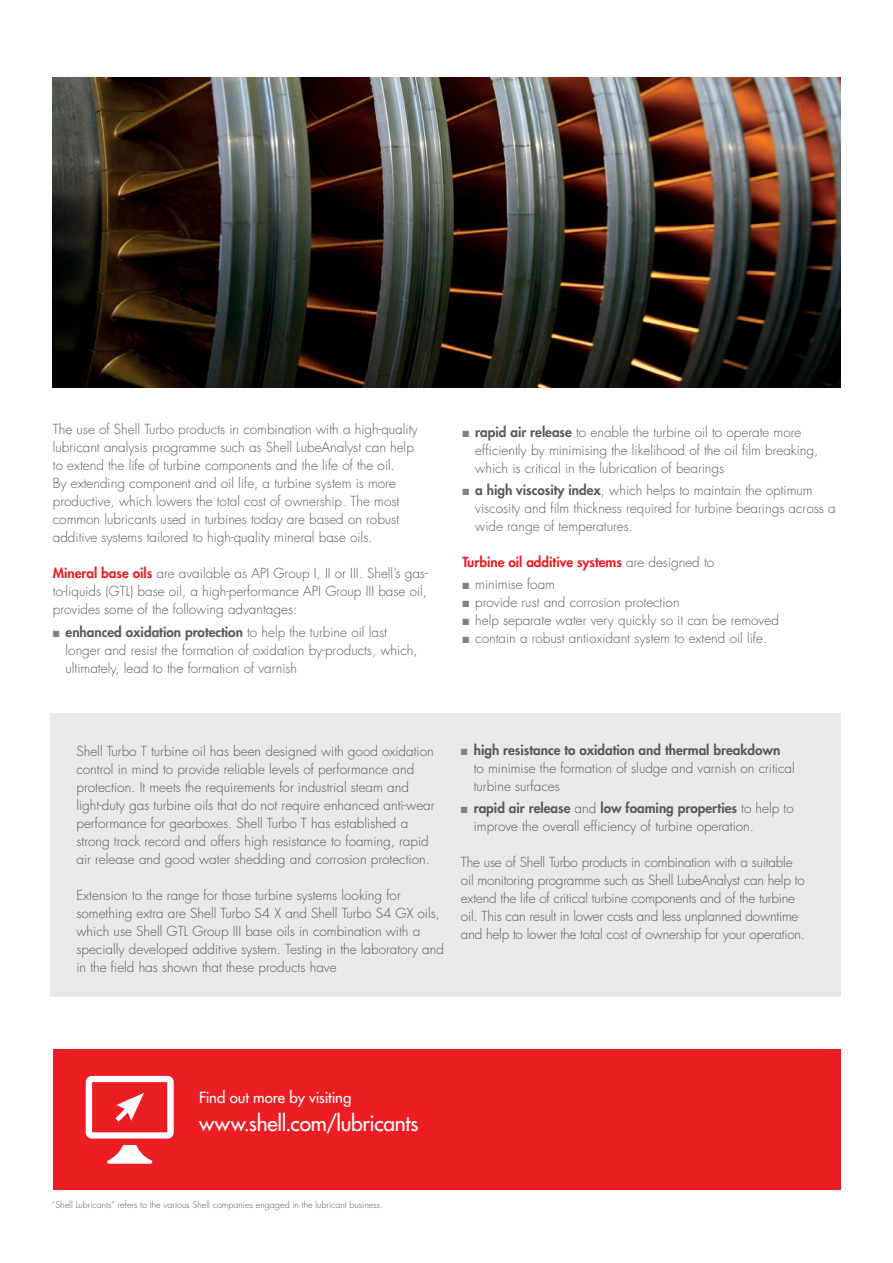
<style>
.page{position:relative;width:893px;height:1263px;background:#fff}
.page>*{position:absolute;margin:0;border:0;box-sizing:border-box;transform-origin:0 0}
.t1{font:500 21px "Futura Std";letter-spacing:-.01em;color:#fff}
.t2{font:500 15px "Futura Std";letter-spacing:-.01em;color:#fff}
.t3{font:300 13.5px/18px "Futura Std";color:#58595b}
.t4{font:800 13.5px "Futura Std";color:#ed1d24}
.t5{font:300 9px "Futura Std";color:#58595b}
.s1{font-weight:800;color:#ed1d24}
.s2{color:#808285}
.s3{font-weight:800}
.s4{font-weight:300;color:#58595b}
</style>
<div class="page">
<div style="left:53px;top:1049px;width:788px;height:141px;background:#ed1d24"></div>
<svg style="left:107px;top:1145px;width:45px;height:19px"></svg>
<svg style="left:86px;top:1076px;width:88px;height:62px"></svg>
<div style="left:50px;top:713px;width:791px;height:284px;background:#e6e7e8"></div>
<img style="left:53px;top:78px;width:788px;height:310px">
<p class="t3" style="left:53px;top:421px;width:366px">The use of Shell Turbo products in combination with a high-quality lubricant analysis programme such as Shell LubeAnalyst can help to extend the life of turbine components and the life of the oil.<br>By extending component and oil life, a turbine system is more productive, which lowers the total cost of ownership. The most common lubricants used in turbines today are based on robust additive systems tailored to high-quality mineral base oils.</p>
<p class="t3" style="left:53px;top:565px;width:376px;text-align:justify"><span class="s1">Mineral base oils</span> are available as API Group I, II or III. Shell’s gas&shy;to-liquids (GTL) base oil, a high-performance API Group III base oil, provides some of the following advantages:</p>
<p class="t3" style="left:66px;top:623px;width:353px;text-indent:-13px"><span class="s2">■</span> <span class="s3">enhanced oxidation protection</span> to help the turbine oil last longer and resist the formation of oxidation by-products, which, ultimately, lead to the formation of varnish</p>
<p class="t3" style="left:475px;top:423px;width:345px;text-indent:-13px"><span class="s2">■</span> <span class="s3">rapid air release</span> to enable the turbine oil to operate more efficiently by minimising the likelihood of the oil film breaking, which is critical in the lubrication of bearings</p>
<p class="t3" style="left:475px;top:482px;width:362px;text-indent:-13px"><span class="s2">■</span> <span class="s3">a high viscosity index</span>, which helps to maintain the optimum viscosity and film thickness required for turbine bearings across a wide range of temperatures.</p>
<p class="t4" style="left:462px;top:554px;width:253px">Turbine oil additive systems <span class="s4">are designed to</span></p>
<p class="t3" style="left:462px;top:576px;width:94px"><span class="s2">■</span> minimise foam</p>
<p class="t3" style="left:462px;top:594px;width:219px"><span class="s2">■</span> provide rust and corrosion protection</p>
<p class="t3" style="left:462px;top:612px;width:318px"><span class="s2">■</span> help separate water very quickly so it can be removed</p>
<p class="t3" style="left:462px;top:630px;width:306px"><span class="s2">■</span> contain a robust antioxidant system to extend oil life.</p>
<p class="t3" style="left:76px;top:742px;width:360px">Shell Turbo T turbine oil has been designed with good oxidation control in mind to provide reliable levels of performance and protection. It meets the requirements for industrial steam and light-duty gas turbine oils that do not require enhanced anti-wear performance for gearboxes. Shell Turbo T has established a strong track record and offers high resistance to foaming, rapid air release and good water shedding and corrosion protection.</p>
<p class="t3" style="left:76px;top:886px;width:369px">Extension to the range for those turbine systems looking for something extra are Shell Turbo S4 X and Shell Turbo S4 GX oils, which use Shell GTL Group III base oils in combination with a specially developed additive system. Testing in the laboratory and in the field has shown that these products have</p>
<p class="t3" style="left:474px;top:741px;width:322px;text-indent:-13px"><span class="s2">■</span> <span class="s3">high resistance to oxidation and thermal breakdown<br></span>to minimise the formation of sludge and varnish on critical turbine surfaces</p>
<p class="t3" style="left:474px;top:799px;width:322px;text-indent:-13px"><span class="s2">■</span> <span class="s3">rapid air release</span> and <span class="s3">low foaming properties</span> to help to improve the overall efficiency of turbine operation.</p>
<p class="t3" style="left:461px;top:853px;width:346px">The use of Shell Turbo products in combination with a suitable oil monitoring programme such as Shell LubeAnalyst can help to extend the life of critical turbine components and of the turbine oil. This can result in lower costs and less unplanned downtime and help to lower the total cost of ownership for your operation.</p>
<p class="t2" style="left:199px;top:1088px;width:154px">Find out more by visiting</p>
<h1 class="t1" style="left:199px;top:1110px;width:221px">www.shell.com/lubricants</h1>
<p class="t5" style="left:52px;top:1199px;width:332px">“Shell Lubricants” refers to the various Shell companies engaged in the lubricant business.</p>
</div>
